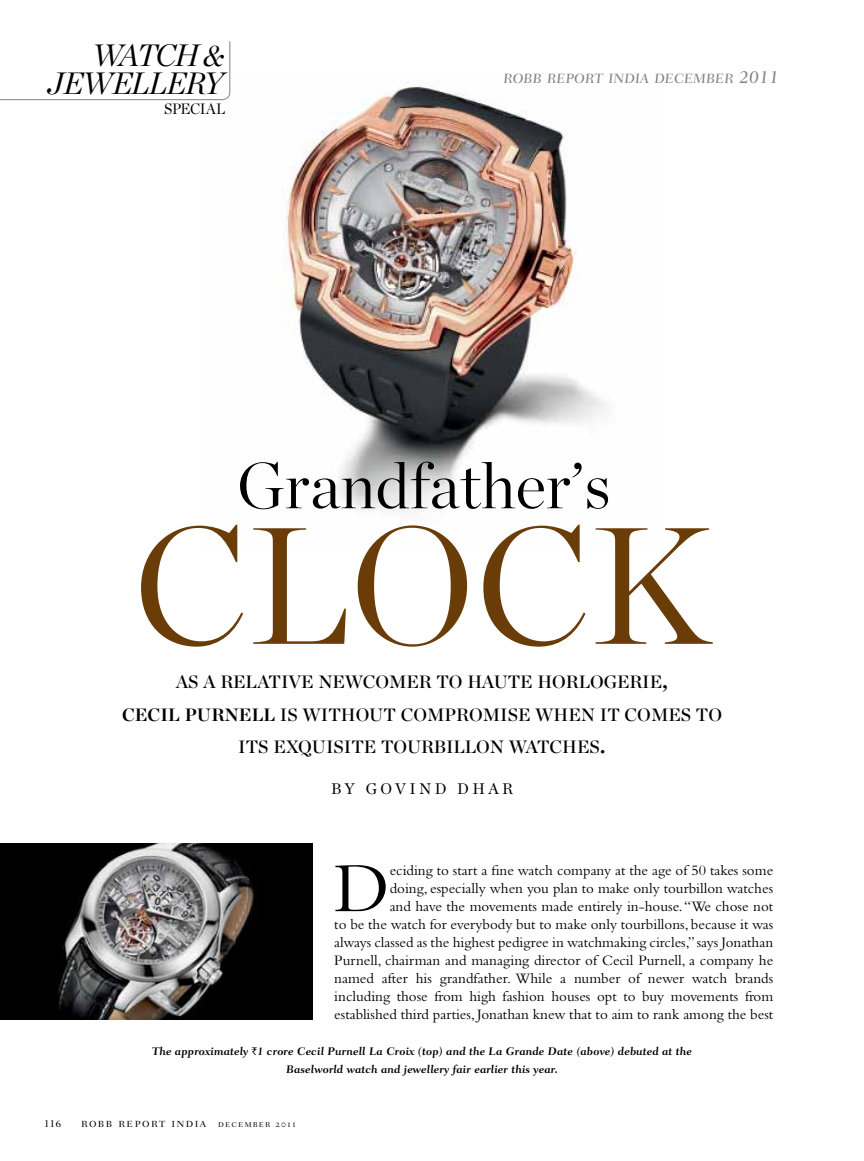
<style>
.page{position:relative;width:864px;height:1161px;background:#fff}
.page>*{position:absolute;margin:0;border:0;box-sizing:border-box;transform-origin:0 0}
.t1{font:300 165.75px "Chronicle Display";color:#6a3c07}
.t2{font:72.9px "Bembo Std";color:#000}
.t3{font:300 64.5px "Chronicle Display";color:#000}
.t4{font:italic 30.9px/27.9px "Chronicle Display";letter-spacing:-.04em;color:#000;text-align:right}
.t5{font:17.85px/32.7px "Chronicle Display Semi";color:#000;text-align:center}
.t6{font:15.75px "Chronicle Deck";letter-spacing:.215em;color:#000}
.t7{font:15px/18px "Bembo Std";color:#000;text-align:right}
.t8{font:15px "Chronicle Display";letter-spacing:-.03em;color:#000}
.t9{font:13.65px "Fairfield LT Std Caption Med";color:#808285}
.t10{font:300 13.5px "Fairfield LT Std";letter-spacing:.1em;color:#000}
.t11{font:700 11.25px/18px "Fairfield LT Std Caption";color:#000;text-align:center}
.t12{font:500 10.5px "Fairfield LT Std";color:#000}
.s1{font-size:18px}
.s2{font-size:25.5px}
.s3{font-family:"Chronicle Display";font-weight:700}
.s4{font-family:"Rupee Foradian";font-weight:400;font-size:10.5px}
.s5{font-size:10.5px}
</style>
<div class="page">
<img style="left:203px;top:82px;width:404px;height:429px">
<img style="left:0;top:844px;width:312px;height:175px">
<svg style="left:0;top:41px;width:231px;height:59px"></svg>
<h3 class="t4" style="left:47px;top:38px;width:178px">WATCH &amp;<br>JEWELLERY</h3>
<p class="t8" style="left:164px;top:98px;width:62px">SPECIAL</p>
<p class="t9" style="left:503px;top:71px;width:277px">ROBB REPORT INDIA DECEMBER <span class="s1">2011</span></p>
<h3 class="t3" style="left:237px;top:437px;width:375px">Grandfather’s</h3>
<h1 class="t1" style="left:133px;top:460px;width:580px">Clock</h1>
<p class="t5" style="left:122px;top:664px;width:602px">AS A RELATIVE NEWCOMER TO HAUTE HORLOGERIE<span class="s2">,<br></span><span class="s3">CECIL PURNELL</span> IS WITHOUT COMPROMISE WHEN IT COMES TO<br>ITS EXQUISITE TOURBILLON WATCHES<span class="s2">.</span></p>
<p class="t6" style="left:331px;top:776px;width:183px">BY GOVIND DHAR</p>
<p class="t7" style="left:334px;top:861px;width:441px">eciding to start a fine watch company at the age of 50 takes some<br>doing, especially when you plan to make only tourbillon watches<br>and have the movements made entirely in-house. “We chose not<br>to be the watch for everybody but to make only tourbillons, because it was always classed as the highest pedigree in watchmaking circles,” says Jonathan Purnell, chairman and managing director of Cecil Purnell, a company he named after his grandfather. While a number of newer watch brands including those from high fashion houses opt to buy movements from established third parties, Jonathan knew that to aim to rank among the best</p>
<h2 class="t2" style="left:334px;top:846px;width:57px">D</h2>
<p class="t11" style="left:152px;top:1043px;width:541px">The approximately <span class="s4">`</span>1 crore Cecil Purnell La Croix (top) and the La Grande Date (above) debuted at the<br>Baselworld watch and jewellery fair earlier this year.</p>
<p class="t12" style="left:44px;top:1118px;width:19px">116</p>
<p class="t10" style="left:81px;top:1115px;width:216px">robb report india <span class="s5">december 2011</span></p>
</div>
